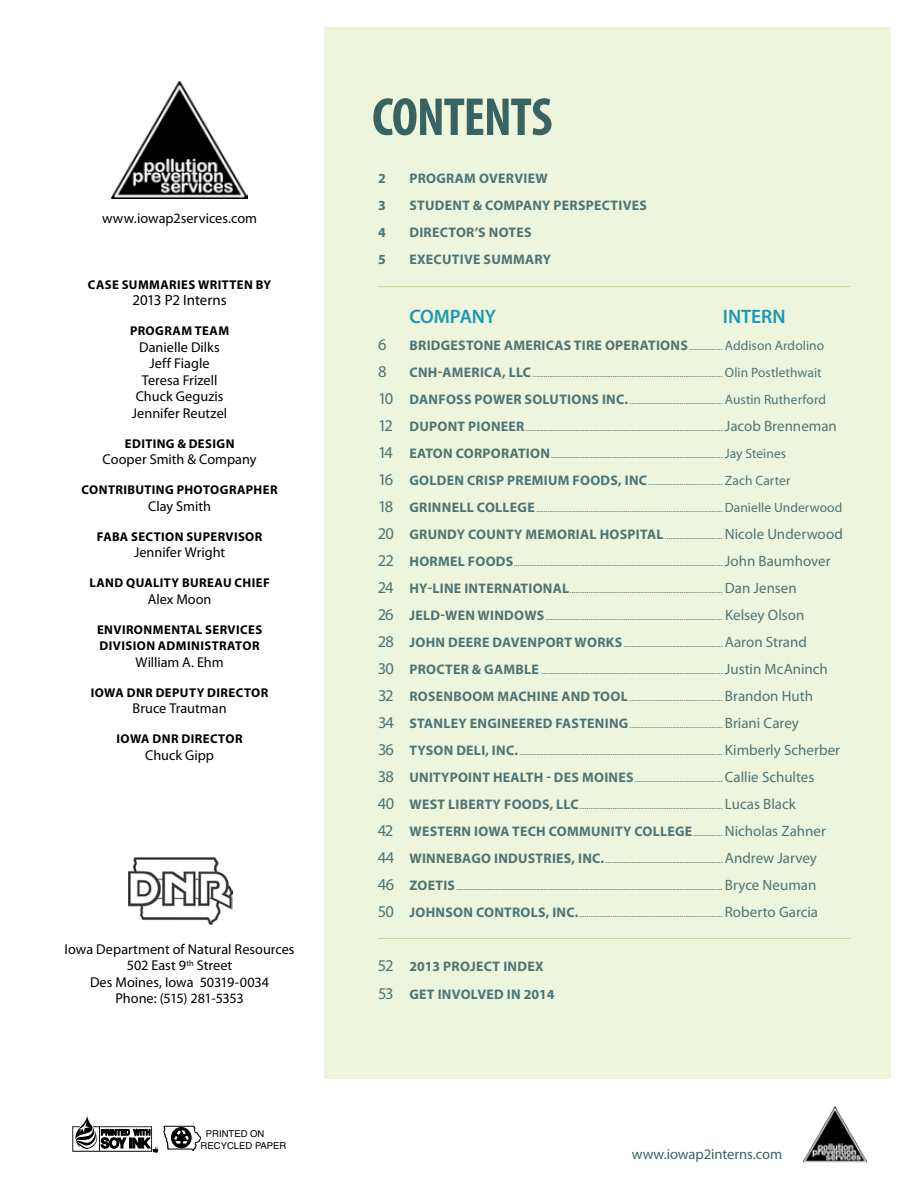
<style>
.page{position:relative;width:918px;height:1188px;background:#fff}
.page>*{position:absolute;margin:0;border:0;box-sizing:border-box;transform-origin:0 0}
.t1{font:700 condensed 54px "Myriad Pro";letter-spacing:-.02em;color:#376463}
.t2{font:600 19.5px "Myriad Pro";letter-spacing:-.005em;color:#1a98b1}
.t3{font:16.5px "Myriad Pro";color:#4d7575}
.t4{font:15px "Myriad Pro";letter-spacing:-.01em;color:#000}
.t5{font:14.7px "Myriad Pro";letter-spacing:-.005em;color:#376463}
.t6{font:14.25px/16.5px "Myriad Pro";color:#000;text-align:center}
.t7{font:700 13.8px/27px "Myriad Pro";letter-spacing:.02em;color:#4d7575}
.t8{font:700 12.75px/16.5px "Myriad Pro";letter-spacing:.035em;color:#000}
.t9{font:9.45px/12px "Switzerland";color:#000}
.t10{font:9px "Myriad Pro";color:#4d7575}
.s1{font-weight:400;font-size:16.5px}
.s2{font-weight:400;font-size:9px}
.s3{font-weight:400;font-size:13.5px}
.s4{font-weight:700;font-size:13.8px}
.s5{font-size:13.5px}
.s6{font-size:16.5px}
.s7{font-size:15px}
.s8{font-weight:400;font-size:15px}
</style>
<div class="page">
<div style="left:324px;top:27px;width:567px;height:1051px;background:#eef5dd"></div>
<img style="left:803px;top:1106px;width:64px;height:56px">
<img style="left:112px;top:81px;width:135px;height:118px">
<img style="left:129px;top:858px;width:103px;height:67px">
<hr style="left:378px;top:286px;width:472px;height:1px;background:#c8df8e">
<hr style="left:378px;top:938px;width:472px;height:1px;background:#c8df8e">
<svg style="left:163px;top:1126px;width:38px;height:25px"></svg>
<svg style="left:72px;top:1116px;width:85px;height:36px"></svg>
<h3 class="t6" style="left:102px;top:210px;width:157px">www.iowap2services.com</h3>
<h3 class="t8" style="left:88px;top:276px;width:185px">CASE SUMMARIES WRITTEN BY</h3>
<h3 class="t4" style="left:133px;top:291px;width:96px">2013 P2 Interns</h3>
<h3 class="t8" style="left:130px;top:322px;width:101px">PROGRAM TEAM</h3>
<h3 class="t6" style="left:132px;top:339px;width:97px">Danielle Dilks<br>Jeff Fiagle<br>Teresa Frizell<br>Chuck Geguzis<br>Jennifer Reutzel</h3>
<h3 class="t8" style="left:125px;top:435px;width:24px">EDITING</h3>
<h3 class="t8" style="left:177px;top:435px;width:29px">&amp; DESIGN</h3>
<h3 class="t6" style="left:103px;top:451px;width:155px">Cooper Smith &amp; Company</h3>
<h3 class="t8" style="left:82px;top:481px;width:17px">CONTRIBUTING</h3>
<h3 class="t8" style="left:177px;top:481px;width:27px">PHOTOGRA</h3>
<h3 class="t8" style="left:246px;top:481px;width:25px">PHER</h3>
<h3 class="t6" style="left:148px;top:498px;width:64px">Clay Smith</h3>
<h3 class="t8" style="left:97px;top:528px;width:16px">FABA</h3>
<h3 class="t8" style="left:131px;top:528px;width:31px">SECTION</h3>
<h3 class="t8" style="left:186px;top:528px;width:56px">SU PERVISOR</h3>
<h3 class="t6" style="left:134px;top:544px;width:93px">Jennifer Wright</h3>
<h3 class="t8" style="left:89px;top:574px;width:180px">LAND QUALITY BUREAU CHIEF</h3>
<h3 class="t6" style="left:148px;top:591px;width:65px">Alex Moon</h3>
<h3 class="t8" style="left:97px;top:621px;width:167px">ENVIRONMENTAL SERVICES<br>DIVISION ADMINISTRATOR</h3>
<h3 class="t6" style="left:136px;top:654px;width:90px">William A. Ehm</h3>
<h3 class="t8" style="left:91px;top:684px;width:9px">IOWA</h3>
<h3 class="t8" style="left:127px;top:684px;width:63px">DNR DEPUTY</h3>
<h3 class="t8" style="left:207px;top:684px;width:46px">DIRECTOR</h3>
<h3 class="t6" style="left:133px;top:700px;width:95px">Bruce Trautman</h3>
<h3 class="t8" style="left:117px;top:730px;width:128px">IOWA DNR DIRECTOR</h3>
<h3 class="t6" style="left:145px;top:747px;width:70px">Chuck Gipp</h3>
<h3 class="t6" style="left:65px;top:941px;width:231px">Iowa Department of Natural Resources<br>502 East 9<sup>th</sup> Street<br>Des Moines, Iowa 50319-0034<br>Phone: (515) 281-5353</h3>
<p class="t9" style="left:201px;top:1128px;width:87px;text-indent:5px">PRINTED ON<br>RECYCLED PAPER</p>
<h1 class="t1" style="left:372px;top:83px;width:182px">CONTENTS</h1>
<h3 class="t7" style="left:378px;top:165px;width:171px">2 PROGRAM OVERVIEW<br>3</h3>
<h3 class="t7" style="left:409px;top:192px;width:231px">STUDENT &amp; COMPANY PERSPECTIVES</h3>
<h3 class="t7" style="left:378px;top:219px;width:175px;text-indent:31px">DIRECTOR’S NOTES<br>5 EXECUTIVE SUMMARY</h3>
<h3 class="t7" style="left:378px;top:219px;width:9px">4</h3>
<h2 class="t2" style="left:409px;top:304px;width:88px">COMPANY</h2>
<h2 class="t2" style="left:723px;top:304px;width:64px">INTERN</h2>
<h3 class="t7" style="left:378px;top:331px;width:448px"><span class="s1">6</span> BRIDGESTONE AMERICAS TIRE OPERATIONS<span class="s2">..................</span> <span class="s3">Addison Ardolino</span></h3>
<h3 class="t3" style="left:378px;top:361px;width:10px">8</h3>
<p class="t10" style="left:410px;top:368px;width:414px"><span class="s4">CNH-AMERICA, LLC</span> ...................................................................................................... <span class="s5">Olin Postlethwait</span></p>
<p class="t10" style="left:378px;top:395px;width:450px"><span class="s6">10</span> <span class="s4">DANFOSS POWER SOLUTIONS INC.</span>.................................................. <span class="s5">Austin Rutherford</span></p>
<h3 class="t7" style="left:378px;top:412px;width:70px"><span class="s1">12</span> DUPONT</h3>
<p class="t10" style="left:468px;top:422px;width:370px"><span class="s4">PIONEER</span>.......................................................................................................... <span class="s7">Jacob Brenneman</span></p>
<p class="t10" style="left:378px;top:449px;width:410px"><span class="s6">14</span> <span class="s4">EATON CORPORATION</span>............................................................................................ <span class="s5">Jay Steines</span></p>
<p class="t10" style="left:378px;top:476px;width:414px"><span class="s6">16</span> <span class="s4">GOLDEN CRISP PREMIUM FOODS, INC</span> ........................................ <span class="s5">Zach Carter</span></p>
<p class="t10" style="left:378px;top:503px;width:466px"><span class="s6">18</span> <span class="s4">G RINNELL COLLEGE</span> .................................................................................................... <span class="s5">Danielle Underwood</span></p>
<p class="t10" style="left:378px;top:530px;width:466px"><span class="s6">20</span> <span class="s4">G RUNDY COUNTY MEMORIAL HOSPITAL</span> ............................... <span class="s7">Nicole Underwood</span></p>
<p class="t10" style="left:378px;top:557px;width:454px"><span class="s6">22</span> <span class="s4">HORMEL FOODS</span>................................................................................................................ <span class="s7">John Baumhover</span></p>
<p class="t10" style="left:378px;top:584px;width:420px"><span class="s6">24</span> <span class="s4">HY-LINE INTERNATIONAL</span>.................................................................................. <span class="s7">Dan Jensen</span></p>
<p class="t10" style="left:378px;top:611px;width:428px"><span class="s6">26</span> <span class="s4">JELD-WEN WINDOWS</span>............................................................................................... <span class="s7">Kelsey Olson</span></p>
<p class="t10" style="left:378px;top:638px;width:430px"><span class="s6">28</span> <span class="s4">JOHN DEERE DAVENPORT WORKS</span> ..................................................... <span class="s7">Aaron Strand</span></p>
<p class="t10" style="left:378px;top:665px;width:451px"><span class="s6">30</span> <span class="s4">PROCTER &amp; GAMBLE</span> ................................................................................................. <span class="s7">Justin McAninch</span></p>
<p class="t10" style="left:378px;top:692px;width:437px"><span class="s6">32</span> <span class="s4">ROSENBOOM MACH INE AND TOOL</span> .................................................. <span class="s7">Brandon Huth</span></p>
<p class="t10" style="left:378px;top:719px;width:422px"><span class="s6">34</span> <span class="s4">STANLEY ENGINEERED FASTENING</span>.................................................. <span class="s7">Briani Carey</span></p>
<p class="t10" style="left:378px;top:746px;width:464px"><span class="s6">36</span> <span class="s4">TYSON DELI, INC.</span> ............................................................................................................. <span class="s7">Kimberly Scherber</span></p>
<p class="t10" style="left:378px;top:773px;width:438px"><span class="s6">38</span> <span class="s4">U NITYPOINT HEALTH - DES MOINES</span> ............................................... <span class="s7">Callie Schultes</span></p>
<p class="t10" style="left:378px;top:800px;width:419px"><span class="s6">40</span> <span class="s4">WEST LIBERTY FOODS, LLC</span>............................................................................. <span class="s7">Lucas Black</span></p>
<h3 class="t7" style="left:378px;top:817px;width:450px"><span class="s1">42</span> WESTERN IOWA TECH COMMUNITY COLLEGE<span class="s2">................</span> <span class="s8">Nicholas Zahner</span></h3>
<p class="t10" style="left:378px;top:854px;width:441px"><span class="s6">44</span> <span class="s4">WINNEBAGO INDUSTRIES, IN C.</span>............................................................... <span class="s7">Andrew Jarvey</span></p>
<p class="t10" style="left:378px;top:881px;width:440px"><span class="s6">46</span> <span class="s4">ZOETIS</span>............................................................................................................................................... <span class="s7">Bryce Neuman</span></p>
<p class="t10" style="left:378px;top:908px;width:442px"><span class="s6">50</span> <span class="s4">JOHNSON CONTROLS, INC.</span>............................................................................. <span class="s7">Roberto Garcia</span></p>
<h3 class="t7" style="left:378px;top:951px;width:178px;line-height:28.5px"><span class="s1">52</span> 2013 PROJECT INDEX<br><span class="s1">53</span> GET INVOLVED IN 2014</h3>
<h3 class="t5" style="left:632px;top:1145px;width:152px">www.iowap2interns.com</h3>
</div>
